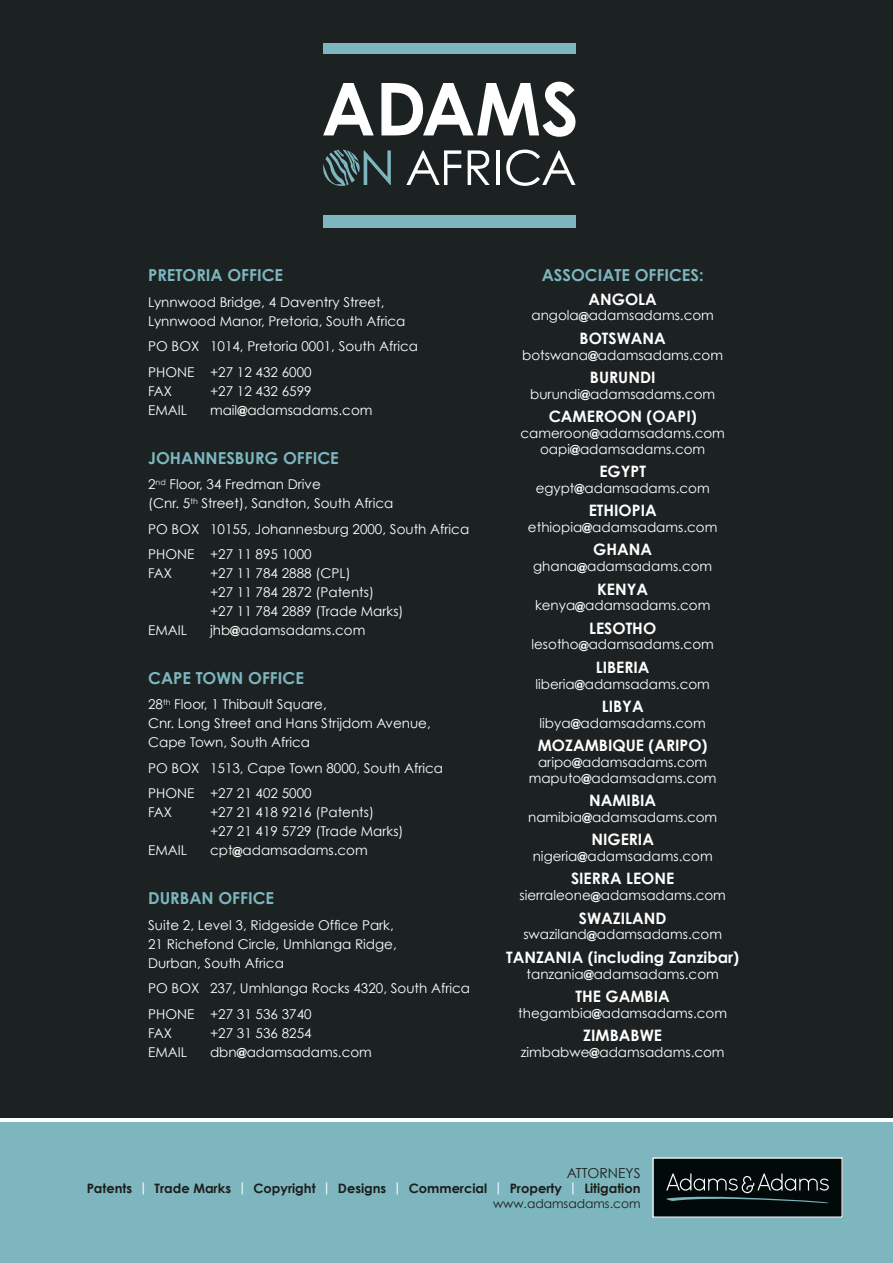
<style>
.page{position:relative;width:893px;height:1263px;background:#fff}
.page>*{position:absolute;margin:0;border:0;box-sizing:border-box;transform-origin:0 0}
.t1{font:700 16.5px "Century Gothic";color:#7db6be}
.t2{font:700 15.75px "Century Gothic";color:#fff}
.t3{font:13.8px "Century Gothic";color:#1d1d1b}
.t4{font:13.5px/19px "Century Gothic";color:#fff}
.t5{font:700 13.05px "Century Gothic";color:#1d1d1b}
.t6{font:12.3px "Century Gothic";color:#1d1d1b}
.s1{font-weight:700}
.s2{color:#fff}
</style>
<div class="page">
<div style="left:0;top:0;width:893px;height:1117px;background:#1c2222"></div>
<div style="left:0;top:1123px;width:893px;height:140px;background:#7db6be"></div>
<div style="left:323px;top:44px;width:252px;height:10px;background:#7db6be"></div>
<div style="left:323px;top:215px;width:252px;height:13px;background:#7db6be"></div>
<svg style="left:323px;top:83px;width:51px;height:52px"></svg>
<svg style="left:381px;top:82px;width:194px;height:55px"></svg>
<svg style="left:406px;top:150px;width:55px;height:35px"></svg>
<svg style="left:468px;top:150px;width:22px;height:35px"></svg>
<hr style="left:496px;top:150px;width:4px;height:35px;background:#fff">
<svg style="left:506px;top:150px;width:69px;height:36px"></svg>
<svg style="left:323px;top:150px;width:68px;height:36px"></svg>
<div style="left:653px;top:1158px;width:189px;height:59px;background:#020a09"></div>
<div style="left:652px;top:1157px;width:191px;height:61px;border:1px solid #fff"></div>
<svg style="left:666px;top:1173px;width:163px;height:31px"></svg>
<p class="t1" style="left:148px;top:265px;width:136px">PRETORIA OFFICE</p>
<p class="t4" style="left:148px;top:292px;width:259px">Lynnwood Bridge, 4 Daventry Street,<br>Lynnwood Manor, Pretoria, South Africa</p>
<p class="t4" style="left:148px;top:333px;width:271px;line-height:25.5px">PO BOX 1014, Pretoria 0001, South Africa<br>PHONE +27 12 432 6000</p>
<p class="t4" style="left:148px;top:381px;width:25px">FAX</p>
<p class="t4" style="left:210px;top:381px;width:103px">+27 12 432 6599</p>
<p class="t4" style="left:148px;top:400px;width:40px">EMAIL</p>
<p class="t4" style="left:210px;top:400px;width:164px">mail<span class="s1">@</span>adamsadams.com</p>
<p class="t1" style="left:148px;top:447px;width:192px">JOHANNESBURG OFFICE</p>
<p class="t4" style="left:148px;top:474px;width:247px">2<sup>nd</sup> Floor, 34 Fredman Drive<br>(Cnr. 5<sup>th</sup> Street), Sandton, South Africa</p>
<p class="t4" style="left:148px;top:516px;width:323px;line-height:25.5px">PO BOX 10155, Johannesburg 2000, South Africa<br>PHONE +27 11 895 1000</p>
<p class="t4" style="left:148px;top:564px;width:25px">FAX</p>
<p class="t4" style="left:210px;top:564px;width:195px">+27 11 784 2888 (CPL)<br>+27 11 784 2872 (Patents)<br>+27 11 784 2889 (Trade Marks)</p>
<p class="t4" style="left:148px;top:620px;width:40px">EMAIL</p>
<p class="t4" style="left:210px;top:620px;width:157px">jhb<span class="s1">@</span>adamsadams.com</p>
<p class="t1" style="left:148px;top:667px;width:157px">CAPE TOWN OFFICE</p>
<p class="t4" style="left:148px;top:695px;width:284px">28<sup>th</sup> Floor, 1 Thibault Square,<br>Cnr. Long Street and Hans Strijdom Avenue,<br>Cape Town, South Africa</p>
<p class="t4" style="left:148px;top:755px;width:297px;line-height:25.5px">PO BOX 1513, Cape Town 8000, South Africa<br>PHONE +27 21 402 5000</p>
<p class="t4" style="left:148px;top:803px;width:25px">FAX</p>
<p class="t4" style="left:210px;top:803px;width:195px">+27 21 418 9216 (Patents)<br>+27 21 419 5729 (Trade Marks)</p>
<p class="t4" style="left:148px;top:841px;width:40px">EMAIL</p>
<p class="t4" style="left:210px;top:841px;width:159px">cpt<span class="s1">@</span>adamsadams.com</p>
<p class="t1" style="left:148px;top:888px;width:128px">DURBAN OFFICE</p>
<p class="t4" style="left:148px;top:915px;width:250px">Suite 2, Level 3, Ridgeside Office Park,<br>21 Richefond Circle, Umhlanga Ridge,<br>Durban, South Africa</p>
<p class="t4" style="left:148px;top:975px;width:323px;line-height:25.5px">PO BOX 237, Umhlanga Rocks 4320, South Africa<br>PHONE +27 31 536 3740</p>
<p class="t4" style="left:148px;top:1023px;width:25px">FAX</p>
<p class="t4" style="left:210px;top:1023px;width:103px">+27 31 536 8254</p>
<p class="t4" style="left:148px;top:1042px;width:40px">EMAIL</p>
<p class="t4" style="left:210px;top:1042px;width:163px">dbn<span class="s1">@</span>adamsadams.com</p>
<p class="t1" style="left:542px;top:265px;width:164px">ASSOCIATE OFFICES:</p>
<p class="t2" style="left:588px;top:289px;width:70px">ANGOLA</p>
<p class="t4" style="left:531px;top:306px;width:184px">angola<span class="s1">@</span>adamsadams.com</p>
<p class="t2" style="left:580px;top:328px;width:88px">BOTSWANA</p>
<p class="t4" style="left:522px;top:345px;width:202px">botswana<span class="s1">@</span>adamsadams.com</p>
<p class="t2" style="left:590px;top:367px;width:67px">BURUNDI</p>
<p class="t4" style="left:530px;top:384px;width:187px">burundi<span class="s1">@</span>adamsadams.com</p>
<p class="t2" style="left:549px;top:407px;width:150px">CAMEROON (OAPI)</p>
<p class="t4" style="left:520px;top:425px;width:206px;line-height:15.8px;text-align:center">cameroon<span class="s1">@</span>adamsadams.com oapi<span class="s1">@</span>adamsadams.com</p>
<p class="t2" style="left:599px;top:461px;width:48px">EGYPT</p>
<p class="t4" style="left:536px;top:478px;width:176px">egypt<span class="s1">@</span>adamsadams.com</p>
<p class="t2" style="left:589px;top:501px;width:70px">ETHIOPIA</p>
<p class="t4" style="left:528px;top:517px;width:191px">ethiopia<span class="s1">@</span>adamsadams.com</p>
<p class="t2" style="left:593px;top:540px;width:60px">GHANA</p>
<p class="t4" style="left:533px;top:557px;width:181px">ghana<span class="s1">@</span>adamsadams.com</p>
<p class="t2" style="left:597px;top:579px;width:53px">KENYA</p>
<p class="t4" style="left:535px;top:596px;width:177px">kenya<span class="s1">@</span>adamsadams.com</p>
<p class="t2" style="left:589px;top:618px;width:69px">LESOTHO</p>
<p class="t4" style="left:531px;top:635px;width:184px">lesotho<span class="s1">@</span>adamsadams.com</p>
<p class="t2" style="left:596px;top:657px;width:55px">LIBERIA</p>
<p class="t4" style="left:535px;top:674px;width:176px">liberia<span class="s1">@</span>adamsadams.com</p>
<p class="t2" style="left:602px;top:696px;width:43px">LIBYA</p>
<p class="t4" style="left:540px;top:713px;width:168px">libya<span class="s1">@</span>adamsadams.com</p>
<p class="t2" style="left:538px;top:735px;width:171px">MOZAMBIQUE (ARIPO)</p>
<p class="t4" style="left:529px;top:754px;width:189px;line-height:15.8px;text-align:center">aripo<span class="s1">@</span>adamsadams.com maputo<span class="s1">@</span>adamsadams.com</p>
<p class="t2" style="left:589px;top:790px;width:69px">NAMIBIA</p>
<p class="t4" style="left:528px;top:807px;width:191px">namibia<span class="s1">@</span>adamsadams.com</p>
<p class="t2" style="left:591px;top:830px;width:64px">NIGERIA</p>
<p class="t4" style="left:533px;top:846px;width:181px">nigeria<span class="s1">@</span>adamsadams.com</p>
<p class="t2" style="left:571px;top:869px;width:105px">SIERRA LEONE</p>
<p class="t4" style="left:519px;top:885px;width:208px">sierraleone<span class="s1">@</span>adamsadams.com</p>
<p class="t2" style="left:579px;top:908px;width:89px">SWAZILAND</p>
<p class="t4" style="left:523px;top:925px;width:200px">swaziland<span class="s1">@</span>adamsadams.com</p>
<p class="t2" style="left:506px;top:947px;width:235px">TANZANIA (including Zanzibar)</p>
<p class="t4" style="left:526px;top:964px;width:194px">tanzania<span class="s1">@</span>adamsadams.com</p>
<p class="t2" style="left:576px;top:986px;width:96px">THE GAMBIA</p>
<p class="t4" style="left:518px;top:1003px;width:210px">thegambia<span class="s1">@</span>adamsadams.com</p>
<p class="t2" style="left:583px;top:1025px;width:80px">ZIMBABWE</p>
<p class="t4" style="left:521px;top:1042px;width:205px">zimbabwe<span class="s1">@</span>adamsadams.com</p>
<p class="t3" style="left:567px;top:1164px;width:75px">ATTORNEYS</p>
<p class="t5" style="left:87px;top:1180px;width:555px">Patents <span class="s2">|</span> Trade Marks <span class="s2">|</span> Copyright <span class="s2">|</span> Designs <span class="s2">|</span> Commercial <span class="s2">|</span> Property <span class="s2">|</span> Litigation</p>
<p class="t6" style="left:493px;top:1196px;width:149px">www.adamsadams.com</p>
</div>
